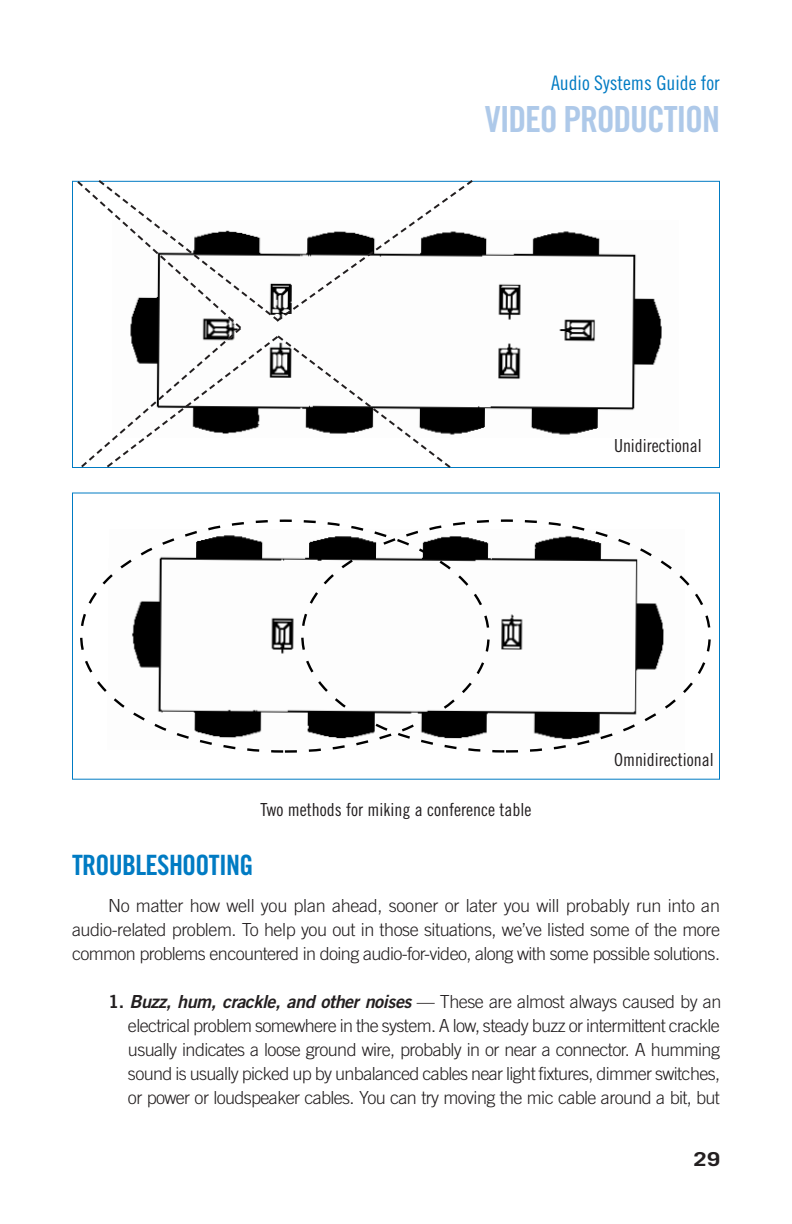
<style>
.page{position:relative;width:792px;height:1224px;background:#fff}
.page>*{position:absolute;margin:0;border:0;box-sizing:border-box;transform-origin:0 0}
.t1{font:36px "Trade Gothic Bold Cond Twenty";letter-spacing:-.035em;color:#aec9e9}
.t2{font:28px "Trade Gothic Bold Cond Twenty";letter-spacing:-.025em;color:#007bc3}
.t3{font:20px "Trade Gothic Cond Eighteen";color:#007bc3}
.t4{font:700 19.2px "Trade Gothic";color:#231f20;scale:1.25 1}
.t5{font:300 18px/24px "Trade Gothic";letter-spacing:-.035em;color:#231f20;text-align:justify}
.t6{font:italic 18px "Trade Gothic Bold Two";color:#231f20}
.t7{font:18px "Trade Gothic Cond Eighteen";color:#231f20}
.s1{font-style:normal}
.s2{font-family:"Trade Gothic";font-weight:300;font-style:normal}
</style>
<div class="page">
<div style="left:72px;top:493px;width:648px;height:287px;border:1px solid #007bc3"></div>
<img style="left:475px;top:231px;width:187px;height:204px">
<img style="left:107px;top:529px;width:577px;height:220px">
<svg style="left:75px;top:180px;width:400px;height:288px"></svg>
<p class="t3" style="left:551px;top:76px;width:170px">Audio Systems Guide for</p>
<h1 class="t1" style="left:485px;top:106px;width:237px">VIDEO PRODUCTION</h1>
<p class="t7" style="left:614px;top:439px;width:89px">Unidirectional</p>
<p class="t7" style="left:260px;top:803px;width:273px">Two methods for miking a conference table</p>
<p class="t7" style="left:614px;top:753px;width:101px">Omnidirectional</p>
<h2 class="t2" style="left:72px;top:855px;width:183px">TROUBLESHOOTING</h2>
<p class="t5" style="left:72px;top:895px;width:650px;text-indent:36px">No matter how well you plan ahead, sooner or later you will probably run into an audio-related problem. To help you out in those situations, we’ve listed some of the more common problems encountered in doing audio-for-video, along with some possible solutions.</p>
<p class="t6" style="left:108px;top:995px;width:615px"><span class="s1">1.</span> Buzz, hum, crackle, and other noises <span class="s2">— These are almost always caused by an</span></p>
<p class="t5" style="left:128px;top:1015px;width:594px">electrical problem somewhere in the system. A low, steady buzz or intermittent crackle usually indicates a loose ground wire, probably in or near a connector. A humming sound is usually picked up by unbalanced cables near light fixtures, dimmer switches, or power or loudspeaker cables. You can try moving the mic cable around a bit, but</p>
<p class="t4" style="left:693px;top:1152px;width:23px">29</p>
</div>
